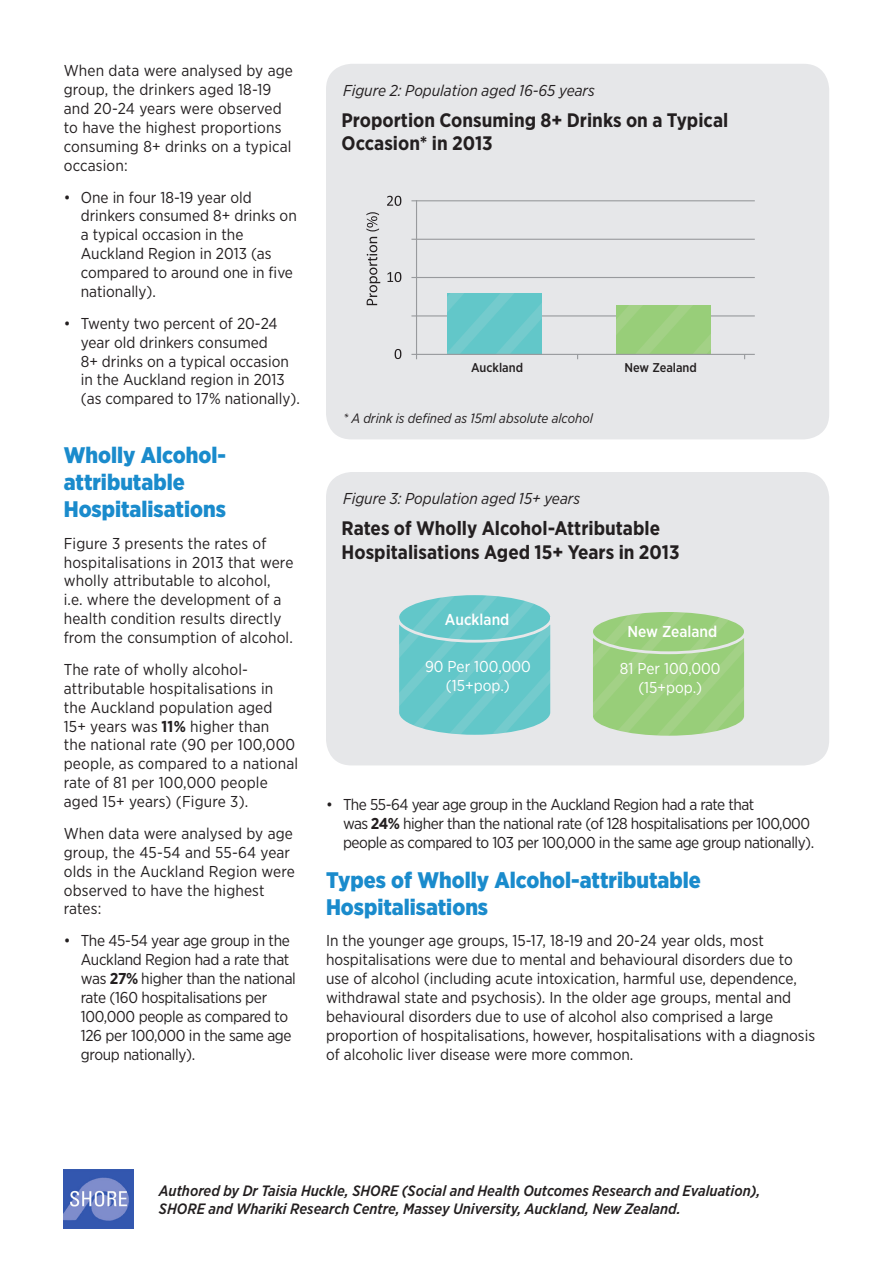
<style>
.page{position:relative;width:893px;height:1263px;background:#fff}
.page>*{position:absolute;margin:0;border:0;box-sizing:border-box;transform-origin:0 0}
.Subhead{font:900 22.5px/27px "Gotham Narrow";color:#1a8bcc}
.Body{font:700 19.5px/23.4px "Gotham Narrow";color:#231f20}
.Body-2{font:15.75px/18.9px "Gotham Narrow";color:#231f20}
.Body-3{font:15.75px/18.9px "Gotham Narrow";letter-spacing:-.03em;color:#231f20}
.Body-4{font:15.75px/18.9px "Gotham Narrow";letter-spacing:-.02em;color:#231f20}
.Body-5{font:italic 15.75px "Gotham Narrow";color:#231f20}
.Body-6{font:15.75px/18.9px "Gotham Narrow";color:#fff;text-align:center}
.Body-7{font:500 15.75px "Gotham Narrow";color:#fff}
.t1{font:italic 500 15px/18px "Gotham Narrow";color:#231f20}
.Body-8{font:italic 13.5px "Gotham Narrow";color:#231f20}
.Body-9{font:500 12.75px "Gotham Narrow";color:#231f20}
.s1{font-weight:700}
</style>
<div class="page">
<img style="left:64px;top:1170px;width:69px;height:58px">
<div style="left:326px;top:64px;width:503px;height:375px;background:#e6e7e9;border-radius:26px"></div>
<div style="left:326px;top:472px;width:503px;height:293px;background:#e6e7e9;border-radius:26px"></div>
<svg style="left:399px;top:595px;width:152px;height:140px;background:#73cbcd"></svg>
<svg style="left:593px;top:612px;width:151px;height:124px;background:#a2d186"></svg>
<hr style="left:417px;top:200px;width:338px;height:1px;background:#989a9d">
<hr style="left:417px;top:239px;width:338px;height:1px;background:#989a9d">
<hr style="left:417px;top:277px;width:338px;height:1px;background:#989a9d">
<hr style="left:417px;top:315px;width:338px;height:1px;background:#989a9d">
<svg style="left:616px;top:305px;width:94px;height:49px;background:#9ace7c"></svg>
<svg style="left:447px;top:293px;width:95px;height:61px;background:#67c7c9"></svg>
<hr style="left:416px;top:200px;width:1px;height:154px;background:#989a9d">
<hr style="left:417px;top:354px;width:338px;height:1px;background:#989a9d">
<svg style="left:395px;top:349px;width:6px;height:10px"></svg>
<svg style="left:387px;top:272px;width:14px;height:10px"></svg>
<svg style="left:387px;top:196px;width:14px;height:10px"></svg>
<svg style="left:367px;top:237px;width:13px;height:68px"></svg>
<svg style="left:366px;top:212px;width:13px;height:19px"></svg>
<p class="Body-2" style="left:64px;top:61px;width:231px">When data were analysed by age group, the drinkers aged 18-19 and 20-24 years were observed to have the highest proportions consuming 8+ drinks on a typical occasion:</p>
<p class="Body-2" style="left:81px;top:187px;width:217px;text-indent:-17px">• One in four 18-19 year old drinkers consumed 8+ drinks on a typical occasion in the<br>Auckland Region in 2013 (as compared to around one in five nationally).</p>
<p class="Body-2" style="left:81px;top:313px;width:221px;text-indent:-17px">• Twenty two percent of 20-24 year old drinkers consumed<br>8+ drinks on a typical occasion in the Auckland region in 2013 (as compared to 17% nationally).</p>
<p class="Subhead" style="left:64px;top:441px;width:164px">Wholly Alcohol&shy;attributable<br>Hospitalisations</p>
<p class="Body-2" style="left:64px;top:533px;width:231px">Figure 3 presents the rates of hospitalisations in 2013 that were wholly attributable to alcohol,<br>i.e. where the development of a health condition results directly from the consumption of alcohol.</p>
<p class="Body-2" style="left:64px;top:659px;width:236px">The rate of wholly alcohol&shy;attributable hospitalisations in the Auckland population aged<br>15+ years was <span class="s1">11%</span> higher than<br>the national rate (90 per 100,000 people, as compared to a national rate of 81 per 100,000 people aged 15+ years) (Figure 3).</p>
<p class="Body-2" style="left:64px;top:823px;width:233px">When data were analysed by age group, the 45-54 and 55-64 year olds in the Auckland Region were observed to have the highest rates:</p>
<p class="Body-4" style="left:81px;top:931px;width:217px;text-indent:-17px">• The 45-54 year age group in the<br>Auckland Region had a rate that was <span class="s1">27%</span> higher than the national rate (160 hospitalisations per<br>100,000 people as compared to<br>126 per 100,000 in the same age group nationally).</p>
<p class="Body-5" style="left:343px;top:80px;width:253px">Figure 2: Population aged 16-65 years</p>
<p class="Body" style="left:342px;top:108px;width:388px">Proportion Consuming 8+ Drinks on a Typical<br>Occasion* in 2013</p>
<p class="Body-9" style="left:471px;top:360px;width:54px">Auckland</p>
<p class="Body-9" style="left:624px;top:360px;width:74px">New Zealand</p>
<p class="Body-8" style="left:343px;top:410px;width:251px">* A drink is defined as 15ml absolute alcohol</p>
<p class="Body-5" style="left:343px;top:488px;width:239px">Figure 3: Population aged 15+ years</p>
<p class="Body" style="left:342px;top:516px;width:340px">Rates of Wholly Alcohol-Attributable<br>Hospitalisations Aged 15+ Years in 2013</p>
<p class="Body-7" style="left:445px;top:609px;width:66px">Auckland</p>
<p class="Body-6" style="left:425px;top:657px;width:107px">90 Per 100,000 (15+pop.)</p>
<p class="Body-7" style="left:628px;top:622px;width:91px">New Zealand</p>
<p class="Body-6" style="left:620px;top:658px;width:102px">81 Per 100,000 (15+pop.)</p>
<p class="Body-3" style="left:343px;top:795px;width:473px;text-indent:-17px">• The 55-64 year age group in the Auckland Region had a rate that<br>was <span class="s1">24%</span> higher than the national rate (of 128 hospitalisations per 100,000 people as compared to 103 per 100,000 in the same age group nationally).</p>
<p class="Subhead" style="left:326px;top:866px;width:376px">Types of Wholly Alcohol-attributable<br>Hospitalisations</p>
<p class="Body-2" style="left:326px;top:931px;width:491px">In the younger age groups, 15-17, 18-19 and 20-24 year olds, most hospitalisations were due to mental and behavioural disorders due to use of alcohol (including acute intoxication, harmful use, dependence, withdrawal state and psychosis). In the older age groups, mental and behavioural disorders due to use of alcohol also comprised a large proportion of hospitalisations, however, hospitalisations with a diagnosis of alcoholic liver disease were more common.</p>
<p class="t1" style="left:159px;top:1182px;width:603px">Authored by Dr Taisia Huckle, SHORE (Social and Health Outcomes Research and Evaluation),<br>SHORE and Whariki Research Centre, Massey University, Auckland, New Zealand.</p>
</div>
